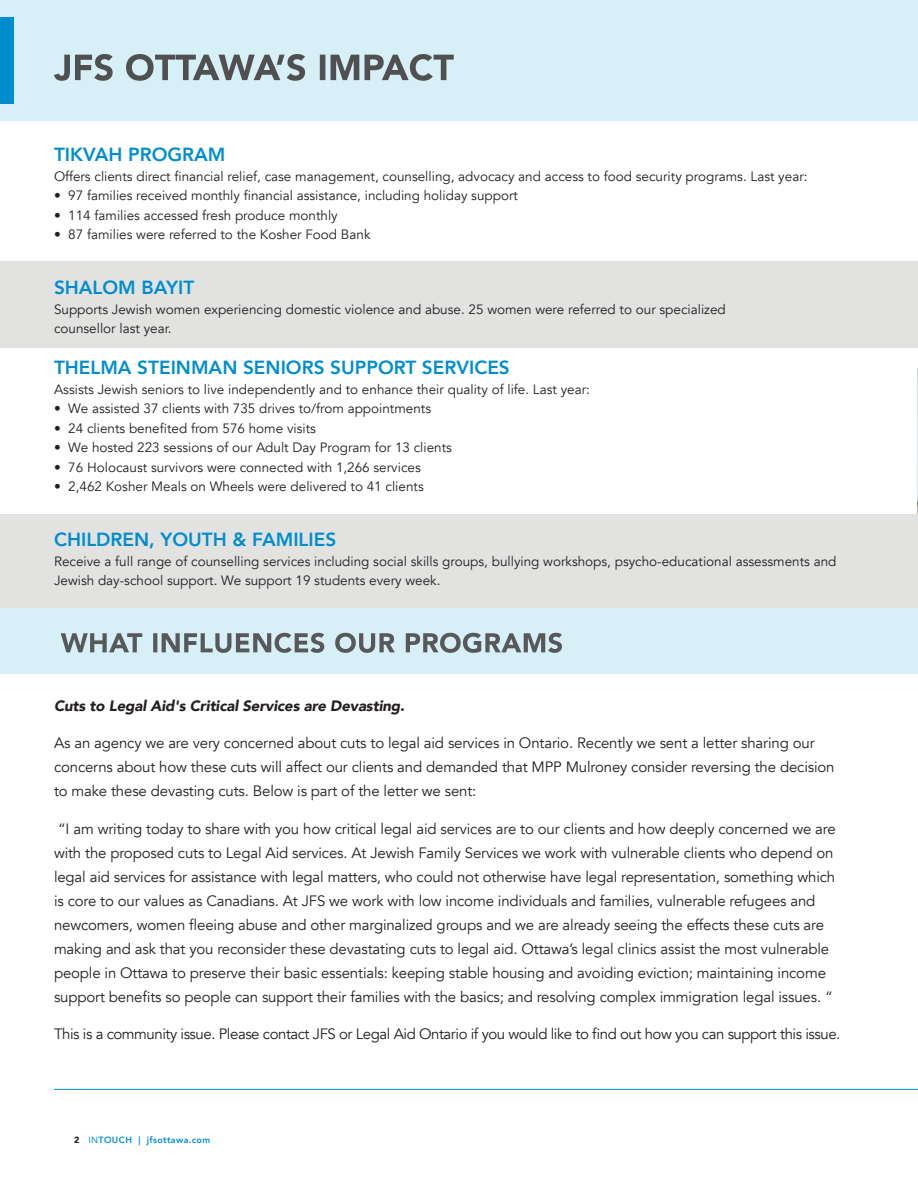
<style>
.page{position:relative;width:918px;height:1188px;background:#fff}
.page>*{position:absolute;margin:0;border:0;box-sizing:border-box;transform-origin:0 0}
.t1{font:800 19.05px "Avenir";color:#008dce}
.t2{font:15px/24px "Avenir";letter-spacing:-.01em;color:#231f20}
.t3{font:15px "Avenir";letter-spacing:-.03em;color:#231f20}
.t4{font:italic 900 15px "Avenir";letter-spacing:-.01em;color:#231f20}
.t5{font:13.5px/19.5px "Avenir";color:#231f20}
.t6{font:800 9px "Avenir";letter-spacing:.04em;color:#008dce}
.s1{font-weight:900;color:#231f20}
.s2{font-weight:400}
</style>
<div class="page">
<hr style="left:54px;top:1089px;width:864px;height:1px;background:#008dce">
<img style="left:917px;top:369px;width:1px;height:260px">
<div style="left:0;top:514px;width:918px;height:94px;background:#e2e2e1"></div>
<div style="left:0;top:261px;width:918px;height:87px;background:#e2e2e1"></div>
<div style="left:0;top:0;width:918px;height:121px;background:#d7eff7"></div>
<div style="left:0;top:17px;width:14px;height:87px;background:#008dce"></div>
<svg style="left:54px;top:54px;width:400px;height:27px"></svg>
<div style="left:0;top:608px;width:918px;height:66px;background:#d7eff7"></div>
<svg style="left:61px;top:633px;width:501px;height:20px"></svg>
<p class="t1" style="left:54px;top:140px;width:173px">TIKVAH PROGRAM</p>
<p class="t5" style="left:54px;top:166px;width:755px">Offers clients direct financial relief, case management, counselling, advocacy and access to food security programs. Last year:</p>
<p class="t5" style="left:54px;top:186px;width:466px">• 97 families received monthly financial assistance, including holiday support</p>
<p class="t5" style="left:54px;top:205px;width:285px">• 114 families accessed fresh produce monthly</p>
<p class="t5" style="left:54px;top:225px;width:318px">• 87 families were referred to the Kosher Food Bank</p>
<p class="t1" style="left:54px;top:273px;width:142px">SHALOM BAYIT</p>
<p class="t5" style="left:54px;top:299px;width:673px">Supports Jewish women experiencing domestic violence and abuse. 25 women were referred to our specialized</p>
<p class="t5" style="left:54px;top:319px;width:119px">counsellor last year.</p>
<p class="t1" style="left:54px;top:353px;width:457px">THELMA STEINMAN SENIORS SUPPORT SERVICES</p>
<p class="t5" style="left:54px;top:380px;width:537px">Assists Jewish seniors to live independently and to enhance their quality of life. Last year:</p>
<p class="t5" style="left:54px;top:399px;width:379px">• We assisted 37 clients with 735 drives to/from appointments</p>
<p class="t5" style="left:54px;top:419px;width:264px">• 24 clients benefited from 576 home visits</p>
<p class="t5" style="left:54px;top:438px;width:400px">• We hosted 223 sessions of our Adult Day Program for 13 clients</p>
<p class="t5" style="left:54px;top:458px;width:368px">• 76 Holocaust survivors were connected with 1,266 services</p>
<p class="t5" style="left:54px;top:477px;width:371px">• 2,462 Kosher Meals on Wheels were delivered to 41 clients</p>
<p class="t1" style="left:54px;top:525px;width:284px">CHILDREN, YOUTH &amp; FAMILIES</p>
<p class="t5" style="left:54px;top:552px;width:784px">Receive a full range of counselling services including social skills groups, bullying workshops, psycho-educational assessments and<br>Jewish day-school support. We support 19 students every week.</p>
<p class="t4" style="left:54px;top:693px;width:352px">Cuts to Legal Aid's Critical Services are Devasting.</p>
<p class="t2" style="left:54px;top:731px;width:782px">As an agency we are very concerned about cuts to legal aid services in Ontario. Recently we sent a letter sharing our concerns about how these cuts will affect our clients and demanded that MPP Mulroney consider reversing the decision to make these devasting cuts. Below is part of the letter we sent:</p>
<p class="t2" style="left:54px;top:817px;width:783px">“I am writing today to share with you how critical legal aid services are to our clients and how deeply concerned we are with the proposed cuts to Legal Aid services. At Jewish Family Services we work with vulnerable clients who depend on legal aid services for assistance with legal matters, who could not otherwise have legal representation, something which is core to our values as Canadians. At JFS we work with low income individuals and families, vulnerable refugees and newcomers, women fleeing abuse and other marginalized groups and we are already seeing the effects these cuts are making and ask that you reconsider these devastating cuts to legal aid. Ottawa’s legal clinics assist the most vulnerable people in Ottawa to preserve their basic essentials: keeping stable housing and avoiding eviction; maintaining income support benefits so people can support their families with the basics; and resolving complex immigration legal issues. “</p>
<p class="t3" style="left:54px;top:1025px;width:788px">This is a community issue. Please contact JFS or Legal Aid Ontario if you would like to find out how you can support this issue.</p>
<p class="t6" style="left:74px;top:1133px;width:138px"><span class="s1">2</span> <span class="s2">IN</span>TOUCH | jfsottawa.com</p>
</div>
